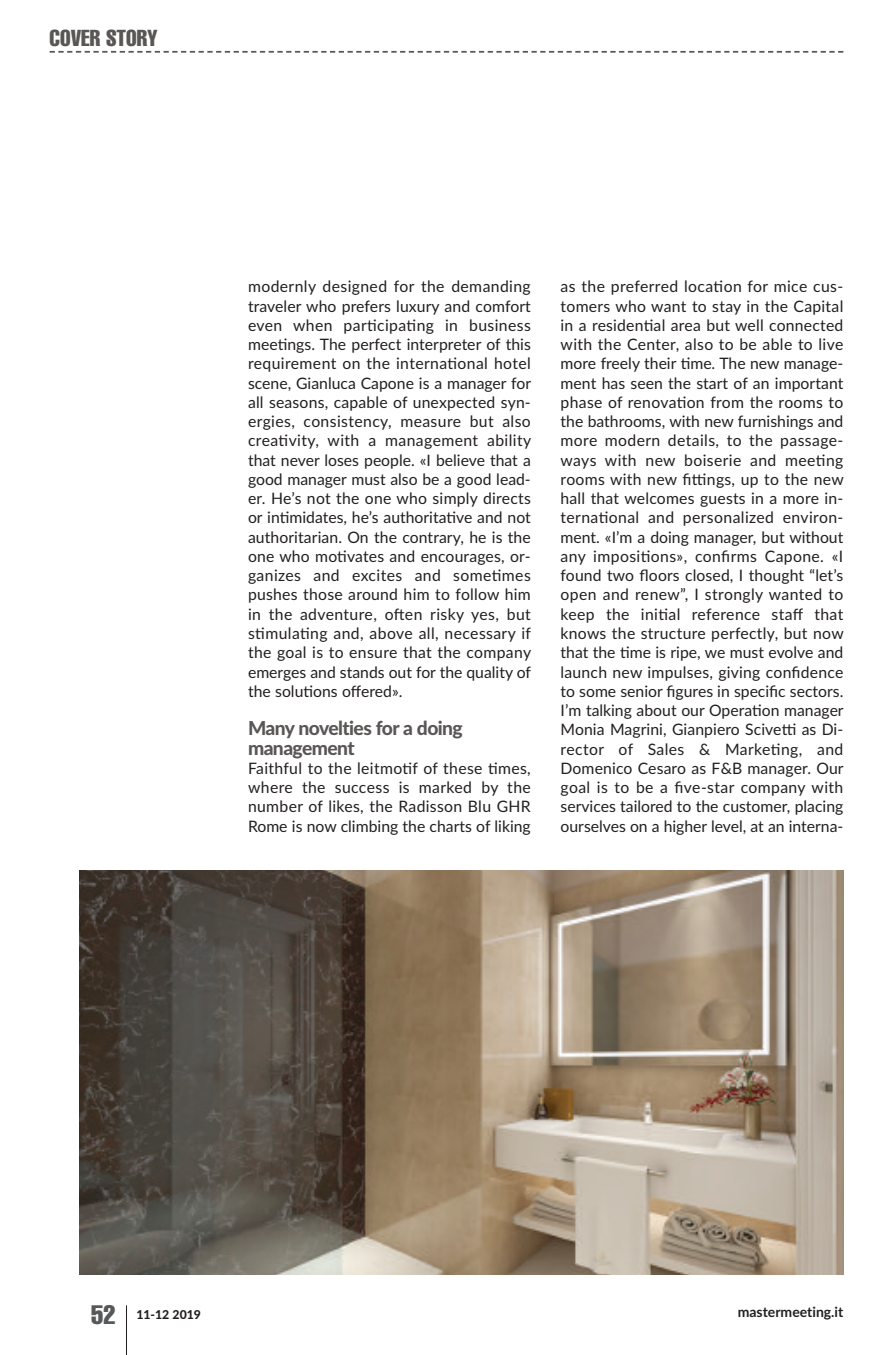
<style>
.page{position:relative;width:893px;height:1355px;background:#fff}
.page>*{position:absolute;margin:0;border:0;box-sizing:border-box;transform-origin:0 0}
.t1{font:extra-condensed 26.25px "Helvetica";color:#57585a}
.t2{font:extra-condensed 22.75px "Helvetica";color:#595655}
.t3{font:800 19.25px/19.2px "Lato";letter-spacing:-.04em;color:#595655}
.t4{font:15.75px/19.2px "Lato";color:#231f20;text-align:justify}
.t5{font:700 14px "Lato";color:#231f20}
.t6{font:800 12.25px "Lato";color:#231f20}
</style>
<div class="page">
<hr style="left:126px;top:1305px;width:1px;height:49px;background:#231f20">
<svg style="left:50px;top:51px;width:793px;height:2px"></svg>
<img style="left:79px;top:870px;width:764px;height:404px">
<h2 class="t2" style="left:50px;top:30px;width:109px">COVER STORY</h2>
<p class="t4" style="left:248px;top:277px;width:285px">modernly designed for the demanding traveler who prefers luxury and comfort even when participating in business meetings. The perfect interpreter of this requirement on the international hotel scene, Gianluca Capone is a manager for all seasons, capable of unexpected syn&shy;ergies, consistency, measure but also creativity, with a management ability that never loses people. «I believe that a good manager must also be a good lead&shy;er. He’s not the one who simply directs or intimidates, he’s authoritative and not authoritarian. On the contrary, he is the one who motivates and encourages, or&shy;ganizes and excites and sometimes pushes those around him to follow him in the adventure, often risky yes, but stimulating and, above all, necessary if the goal is to ensure that the company emerges and stands out for the quality of the solutions offered».</p>
<p class="t3" style="left:248px;top:719px;width:216px">Many novelties for a doing management</p>
<p class="t4" style="left:248px;top:758px;width:284px">Faithful to the leitmotif of these times, where the success is marked by the number of likes, the Radisson Blu GHR Rome is now climbing the charts of liking</p>
<p class="t4" style="left:561px;top:277px;width:285px">as the preferred location for mice cus&shy;tomers who want to stay in the Capital in a residential area but well connected with the Center, also to be able to live more freely their time. The new manage&shy;ment has seen the start of an important phase of renovation from the rooms to the bathrooms, with new furnishings and more modern details, to the passage&shy;ways with new boiserie and meeting rooms with new fittings, up to the new hall that welcomes guests in a more in&shy;ternational and personalized environ&shy;ment. «I’m a doing manager, but without any impositions», confirms Capone. «I found two floors closed, I thought “let’s open and renew”, I strongly wanted to keep the initial reference staff that knows the structure perfectly, but now that the time is ripe, we must evolve and launch new impulses, giving confidence to some senior figures in specific sectors.<br>I’m talking about our Operation manager Monia Magrini, Gianpiero Scivetti as Di&shy;rector of Sales &amp; Marketing, and Domenico Cesaro as F&amp;B manager. Our goal is to be a five-star company with services tailored to the customer, placing ourselves on a higher level, at an interna-</p>
<h1 class="t1" style="left:91px;top:1305px;width:26px">52</h1>
<p class="t6" style="left:136px;top:1307px;width:66px">11-12 2019</p>
<p class="t5" style="left:738px;top:1303px;width:107px">mastermeeting.it</p>
</div>
